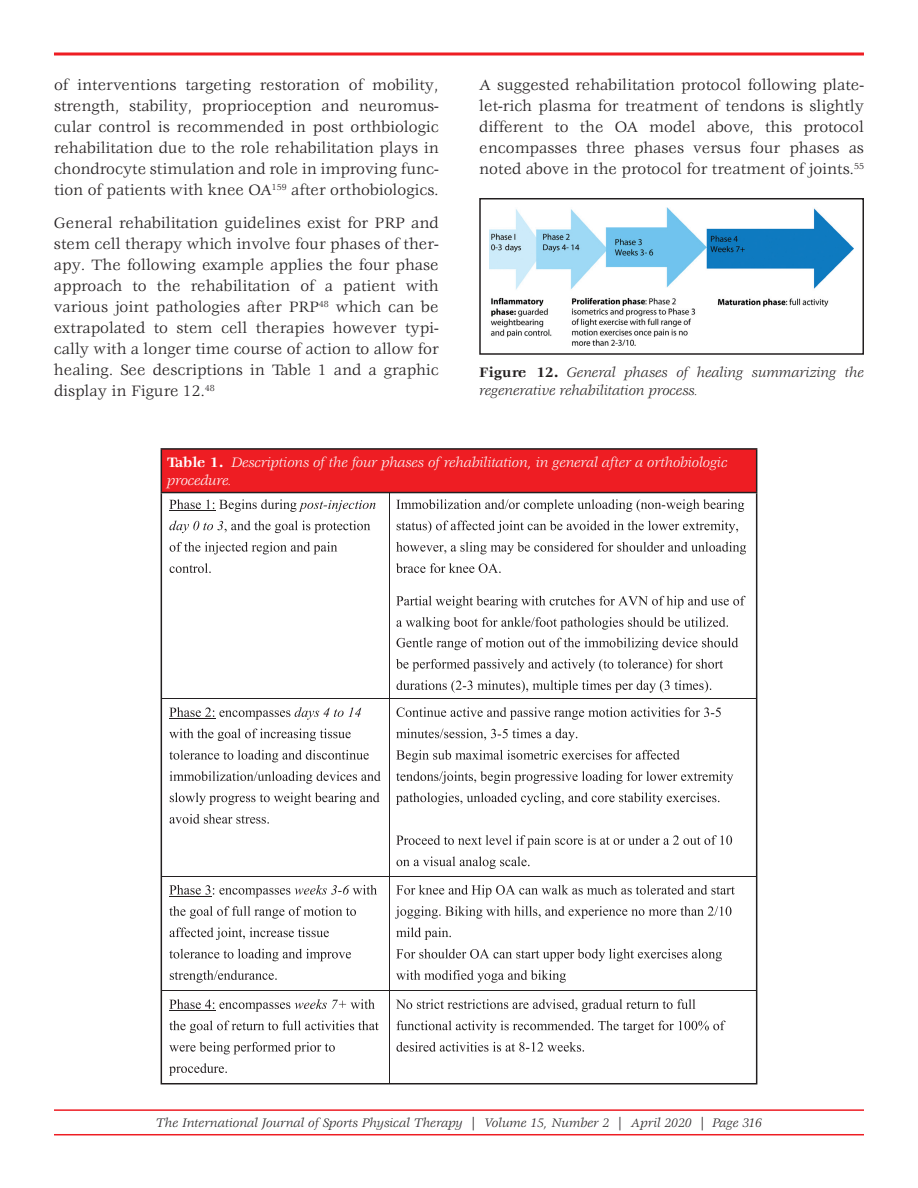
<style>
.page{position:relative;width:918px;height:1188px;background:#fff}
.page>*{position:absolute;margin:0;border:0;box-sizing:border-box;transform-origin:0 0}
.t1{font:16.5px/21px "Veljovic Std";color:#231f20;text-align:justify}
.t2{font:italic 15px/18px "Veljovic Std";letter-spacing:-.005em;color:#fff}
.t3{font:italic 15px/18px "Veljovic Std";color:#231f20}
.t4{font:italic 13.5px "Veljovic Std";color:#231f20}
.s1{font-weight:700;font-style:normal}
</style>
<div class="page">
<hr style="left:54px;top:1109px;width:810px;height:2px;background:#ee1d23">
<hr style="left:54px;top:1134px;width:810px;height:1px;background:#ee1d23">
<hr style="left:54px;top:52px;width:810px;height:3px;background:#ee1d23">
<img style="left:490px;top:207px;width:364px;height:139px">
<div style="left:479px;top:198px;width:385px;height:157px;border:2px solid #231f20"></div>
<div style="left:161px;top:449px;width:596px;height:44px;background:#ee1d23"></div>
<hr style="left:161px;top:448px;width:596px;height:2px;background:#231f20">
<hr style="left:161px;top:450px;width:1px;height:42px;background:#231f20">
<hr style="left:756px;top:450px;width:1px;height:42px;background:#231f20">
<hr style="left:161px;top:492px;width:596px;height:1px;background:#231f20">
<hr style="left:161px;top:493px;width:1px;height:590px;background:#231f20">
<hr style="left:756px;top:493px;width:1px;height:590px;background:#231f20">
<hr style="left:161px;top:1083px;width:596px;height:1px;background:#231f20">
<svg style="left:396px;top:638px;width:342px;height:12px"></svg>
<svg style="left:396px;top:659px;width:327px;height:12px"></svg>
<svg style="left:396px;top:680px;width:315px;height:13px"></svg>
<hr style="left:389px;top:613px;width:1px;height:85px;background:#231f20">
<svg style="left:169px;top:707px;width:192px;height:13px"></svg>
<hr style="left:169px;top:718px;width:47px;height:1px;background:#231f20">
<svg style="left:169px;top:729px;width:182px;height:12px"></svg>
<svg style="left:169px;top:750px;width:200px;height:12px"></svg>
<svg style="left:170px;top:771px;width:211px;height:13px"></svg>
<svg style="left:170px;top:792px;width:210px;height:13px"></svg>
<svg style="left:170px;top:814px;width:99px;height:10px"></svg>
<svg style="left:397px;top:707px;width:324px;height:13px"></svg>
<svg style="left:396px;top:729px;width:181px;height:12px"></svg>
<svg style="left:396px;top:750px;width:284px;height:12px"></svg>
<svg style="left:396px;top:771px;width:337px;height:13px"></svg>
<svg style="left:396px;top:792px;width:323px;height:13px"></svg>
<svg style="left:396px;top:835px;width:336px;height:13px"></svg>
<svg style="left:396px;top:856px;width:134px;height:13px"></svg>
<hr style="left:162px;top:698px;width:594px;height:1px;background:#231f20">
<hr style="left:389px;top:699px;width:1px;height:177px;background:#231f20">
<svg style="left:169px;top:885px;width:208px;height:12px"></svg>
<hr style="left:169px;top:896px;width:43px;height:1px;background:#231f20">
<svg style="left:169px;top:906px;width:187px;height:13px"></svg>
<svg style="left:170px;top:927px;width:159px;height:13px"></svg>
<svg style="left:169px;top:949px;width:182px;height:12px"></svg>
<svg style="left:170px;top:970px;width:107px;height:13px"></svg>
<svg style="left:396px;top:885px;width:339px;height:12px"></svg>
<svg style="left:395px;top:906px;width:336px;height:13px"></svg>
<svg style="left:396px;top:927px;width:55px;height:13px"></svg>
<svg style="left:396px;top:949px;width:326px;height:12px"></svg>
<svg style="left:396px;top:970px;width:170px;height:13px"></svg>
<hr style="left:162px;top:876px;width:594px;height:1px;background:#231f20">
<hr style="left:389px;top:876px;width:1px;height:114px;background:#231f20">
<svg style="left:169px;top:999px;width:206px;height:13px"></svg>
<hr style="left:169px;top:1010px;width:47px;height:1px;background:#231f20">
<svg style="left:169px;top:1021px;width:210px;height:12px"></svg>
<svg style="left:169px;top:1042px;width:166px;height:12px"></svg>
<svg style="left:169px;top:1063px;width:58px;height:13px"></svg>
<svg style="left:396px;top:999px;width:299px;height:13px"></svg>
<svg style="left:397px;top:1021px;width:329px;height:12px"></svg>
<svg style="left:396px;top:1042px;width:188px;height:10px"></svg>
<hr style="left:162px;top:990px;width:594px;height:1px;background:#231f20">
<hr style="left:389px;top:991px;width:1px;height:92px;background:#231f20">
<svg style="left:169px;top:499px;width:207px;height:13px"></svg>
<hr style="left:169px;top:510px;width:47px;height:1px;background:#231f20">
<svg style="left:169px;top:521px;width:201px;height:12px"></svg>
<svg style="left:170px;top:542px;width:167px;height:12px"></svg>
<svg style="left:170px;top:563px;width:41px;height:10px"></svg>
<svg style="left:396px;top:499px;width:348px;height:13px"></svg>
<svg style="left:397px;top:521px;width:341px;height:12px"></svg>
<svg style="left:396px;top:542px;width:350px;height:12px"></svg>
<svg style="left:396px;top:563px;width:105px;height:10px"></svg>
<svg style="left:396px;top:596px;width:350px;height:12px"></svg>
<svg style="left:397px;top:617px;width:331px;height:13px"></svg>
<hr style="left:389px;top:493px;width:1px;height:143px;background:#231f20">
<p class="t1" style="left:54px;top:76px;width:386px">of interventions targeting restoration of mobility, strength, stability, proprioception and neuromus&shy;cular control is recommended in post orthbiologic rehabilitation due to the role rehabilitation plays in chondrocyte stimulation and role in improving func&shy;tion of patients with knee OA<sup>159</sup> after orthobiologics.</p>
<p class="t1" style="left:54px;top:214px;width:386px">General rehabilitation guidelines exist for PRP and stem cell therapy which involve four phases of ther&shy;apy. The following example applies the four phase approach to the rehabilitation of a patient with various joint pathologies after PRP<sup>48</sup> which can be extrapolated to stem cell therapies however typi&shy;cally with a longer time course of action to allow for healing. See descriptions in Table 1 and a graphic display in Figure 12.<sup>48</sup></p>
<p class="t1" style="left:479px;top:76px;width:386px">A suggested rehabilitation protocol following plate&shy;let-rich plasma for treatment of tendons is slightly different to the OA model above, this protocol encompasses three phases versus four phases as noted above in the protocol for treatment of joints.<sup>55</sup></p>
<p class="t3" style="left:479px;top:365px;width:386px"><span class="s1">Figure 12.</span> General phases of healing summarizing the regenerative rehabilitation process.</p>
<p class="t2" style="left:167px;top:455px;width:562px"><span class="s1">Table 1.</span> Descriptions of the four phases of rehabilitation, in general after a orthobiologic procedure.</p>
<p class="t4" style="left:156px;top:1117px;width:608px">The International Journal of Sports Physical Therapy | Volume 15, Number 2 | April 2020 | Page 316</p>
</div>
